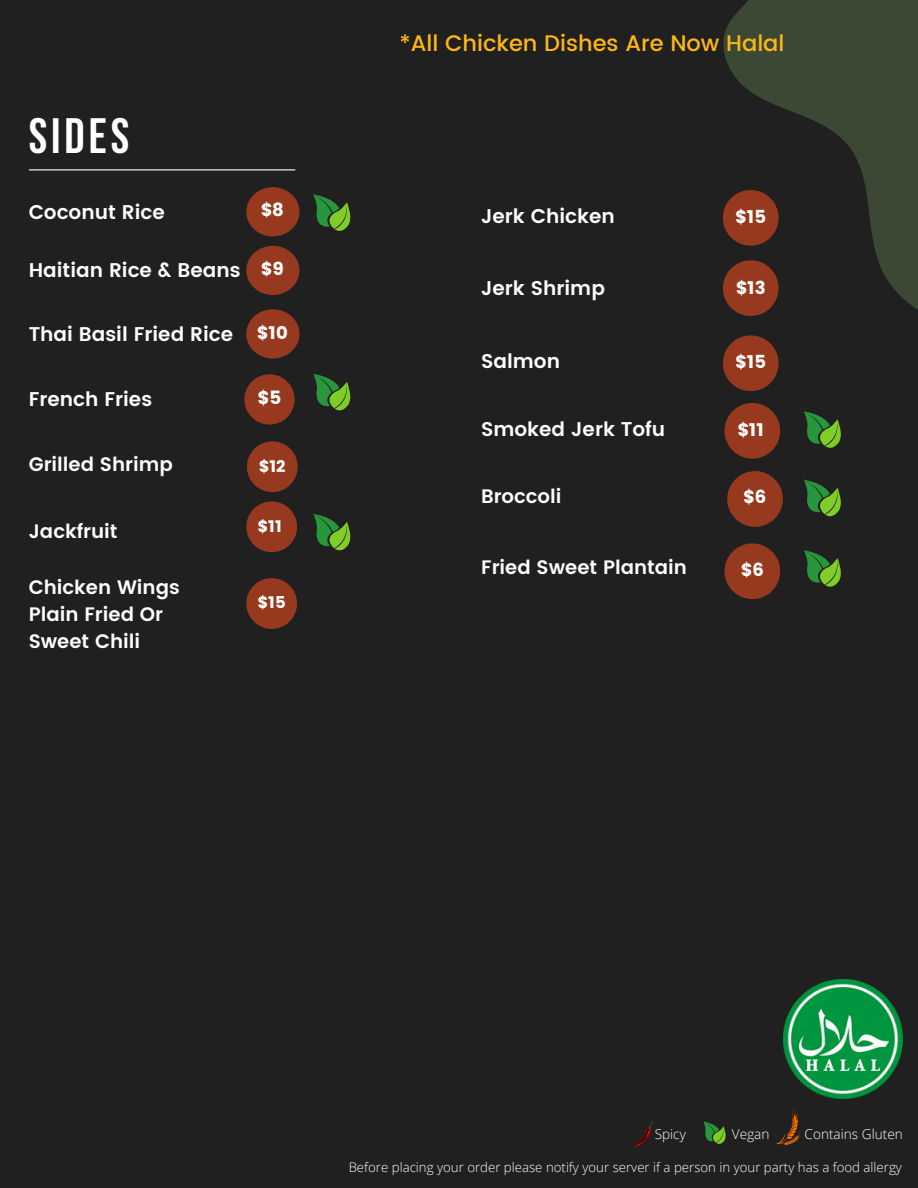
<style>
.page{position:relative;width:918px;height:1188px;background:#202020}
.page>*{position:absolute;margin:0;border:0;box-sizing:border-box;transform-origin:0 0}
.t1{font:700 49.5px "Bebas Neue";letter-spacing:.08em;color:#fff}
.t2{font:500 22.5px "Poppins";color:#fdb717}
.t3{font:600 19.8px "Poppins";color:#fff}
.t4{font:600 19.5px/27px "Poppins";color:#fff}
.t5{font:18.3px "Poppins";color:#fff}
.t6{font:18px "Poppins";color:#fff}
.t7{font:16.35px "Poppins";color:#fff}
.t8{font:300 13.65px "Open Sans";color:#fff}
.t9{font:300 13.2px "Open Sans";color:#fff}
</style>
<div class="page">
<svg style="left:723px;top:0;width:195px;height:450px"></svg>
<hr style="left:29px;top:169px;width:266px;height:1px;background:#fff">
<div style="left:244px;top:374px;width:51px;height:51px;background:#97391e;border-radius:50%"></div>
<div style="left:247px;top:441px;width:51px;height:51px;background:#97391e;border-radius:50%"></div>
<div style="left:246px;top:501px;width:51px;height:51px;background:#97391e;border-radius:50%"></div>
<svg style="left:635px;top:1121px;width:19px;height:26px"></svg>
<svg style="left:703px;top:1121px;width:23px;height:23px"></svg>
<svg style="left:776px;top:1109px;width:25px;height:36px"></svg>
<div style="left:246px;top:187px;width:53px;height:49px;background:#97391e;border-radius:50%"></div>
<div style="left:727px;top:471px;width:56px;height:56px;background:#97391e;border-radius:50%"></div>
<div style="left:724px;top:543px;width:56px;height:56px;background:#97391e;border-radius:50%"></div>
<div style="left:723px;top:190px;width:56px;height:56px;background:#97391e;border-radius:50%"></div>
<div style="left:723px;top:260px;width:56px;height:56px;background:#97391e;border-radius:50%"></div>
<div style="left:723px;top:335px;width:56px;height:56px;background:#97391e;border-radius:50%"></div>
<svg style="left:804px;top:480px;width:37px;height:37px"></svg>
<div style="left:724px;top:403px;width:56px;height:56px;background:#97391e;border-radius:50%"></div>
<svg style="left:804px;top:411px;width:40px;height:39px"></svg>
<svg style="left:804px;top:550px;width:37px;height:37px"></svg>
<div style="left:246px;top:578px;width:51px;height:51px;background:#97391e;border-radius:50%"></div>
<img style="left:784px;top:979px;width:119px;height:120px">
<div style="left:246px;top:246px;width:53px;height:49px;background:#97391e;border-radius:50%"></div>
<div style="left:246px;top:309px;width:53px;height:50px;background:#97391e;border-radius:50%"></div>
<svg style="left:313px;top:514px;width:38px;height:37px"></svg>
<svg style="left:313px;top:194px;width:38px;height:37px"></svg>
<svg style="left:313px;top:374px;width:38px;height:37px"></svg>
<h1 class="t1" style="left:29px;top:116px;width:102px">Sides</h1>
<h4 class="t3" style="left:29px;top:200px;width:138px">Coconut Rice</h4>
<h4 class="t6" style="left:261px;top:200px;width:25px">$8</h4>
<h4 class="t3" style="left:29px;top:259px;width:213px">Haitian Rice &amp; Beans</h4>
<h3 class="t6" style="left:261px;top:258px;width:25px">$9</h3>
<p class="t3" style="left:29px;top:322px;width:206px">Thai Basil Fried Rice</p>
<h3 class="t6" style="left:257px;top:322px;width:32px">$10</h3>
<h3 class="t3" style="left:29px;top:388px;width:125px">French Fries</h3>
<h4 class="t5" style="left:258px;top:387px;width:25px">$5</h4>
<h3 class="t4" style="left:29px;top:451px;width:146px">Grilled Shrimp</h3>
<p class="t7" style="left:259px;top:456px;width:28px">$12</p>
<h4 class="t4" style="left:29px;top:517px;width:90px">Jackfruit</h4>
<h3 class="t7" style="left:258px;top:517px;width:26px">$11</h3>
<h4 class="t4" style="left:29px;top:573px;width:152px">Chicken Wings<br>Plain Fried Or<br>Sweet Chili</h4>
<h4 class="t7" style="left:258px;top:593px;width:30px">$15</h4>
<h3 class="t2" style="left:399px;top:30px;width:387px">*All Chicken Dishes Are Now Halal</h3>
<p class="t3" style="left:481px;top:204px;width:135px">Jerk Chicken</p>
<h3 class="t6" style="left:735px;top:206px;width:32px">$15</h3>
<h3 class="t3" style="left:481px;top:276px;width:125px">Jerk Shrimp</h3>
<h3 class="t6" style="left:736px;top:277px;width:32px">$13</h3>
<p class="t3" style="left:481px;top:350px;width:80px">Salmon</p>
<h2 class="t6" style="left:735px;top:352px;width:32px">$15</h2>
<h5 class="t3" style="left:481px;top:417px;width:186px">Smoked Jerk Tofu</h5>
<h4 class="t6" style="left:737px;top:420px;width:28px">$11</h4>
<h5 class="t4" style="left:481px;top:483px;width:82px">Broccoli</h5>
<p class="t6" style="left:743px;top:487px;width:25px">$6</p>
<h4 class="t4" style="left:481px;top:554px;width:207px">Fried Sweet Plantain</h4>
<h5 class="t6" style="left:741px;top:559px;width:25px">$6</h5>
<h4 class="t8" style="left:655px;top:1124px;width:33px">Spicy</h4>
<h3 class="t8" style="left:732px;top:1124px;width:39px">Vegan</h3>
<p class="t8" style="left:805px;top:1124px;width:100px">Contains Gluten</p>
<h4 class="t9" style="left:349px;top:1158px;width:555px">Before placing your order please notify your server if a person in your party has a food allergy</h4>
</div>
